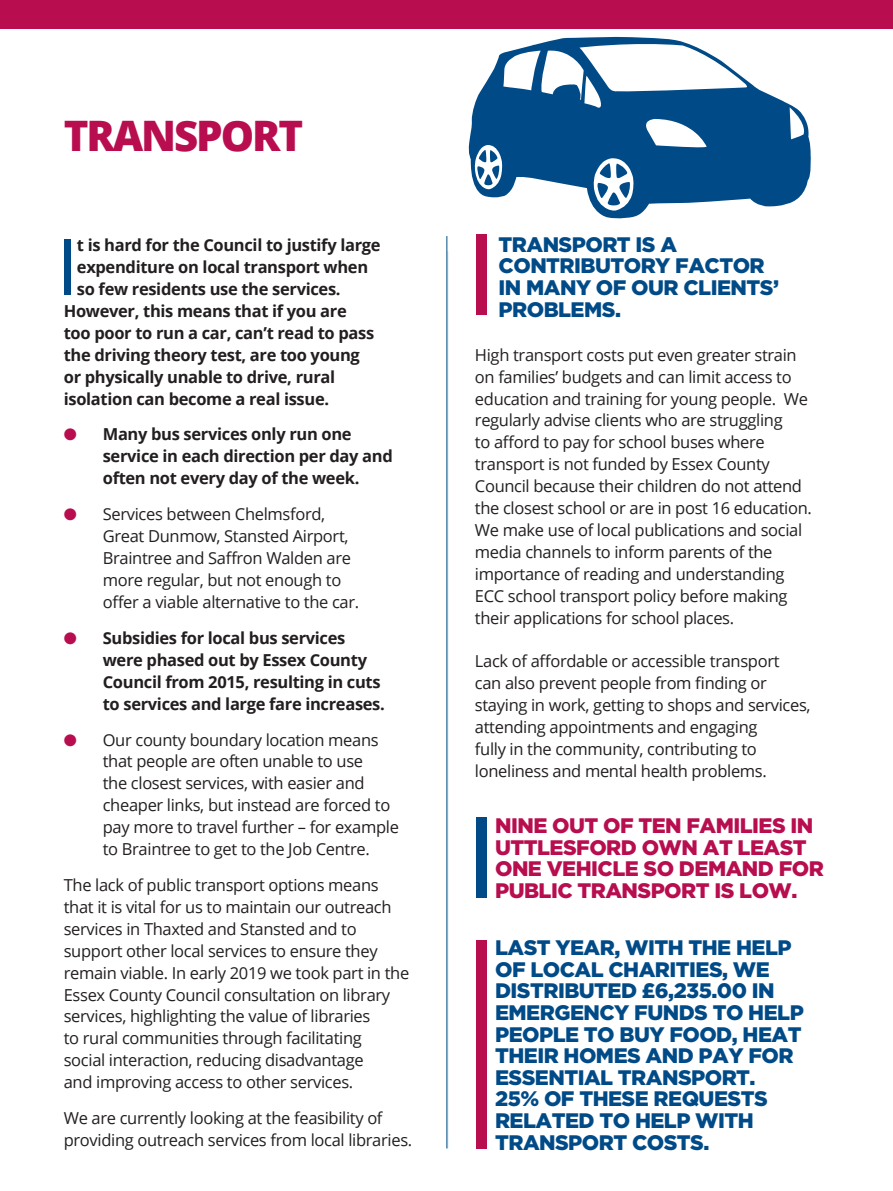
<style>
.page{position:relative;width:893px;height:1191px;background:#fff}
.page>*{position:absolute;margin:0;border:0;box-sizing:border-box;transform-origin:0 0}
._19_BODY{font:77.85px "Open Sans";color:#004b87}
._15HEADS{font:800 42px "Open Sans";letter-spacing:-.05em;color:#b80d4e}
._19_PULL{font:900 21px/21.6px "Gotham";letter-spacing:-.025em;color:#004b87}
._19_PULL-2{font:900 21px/21.6px "Gotham";letter-spacing:-.025em;color:#b80d4e}
._19_BODY-2{font:16.5px/21.9px "Open Sans";letter-spacing:-.02em;color:#231f20}
._19_BODY-3{font:700 16.5px/21.9px "Open Sans";letter-spacing:-.02em;color:#231f20}
.s1{color:#b80d4e}
</style>
<div class="page">
<hr style="left:447px;top:251px;width:1px;height:897px;background:#c8dfe9">
<div style="left:0;top:0;width:893px;height:28px;background:#b80d4e"></div>
<hr style="left:446px;top:236px;width:1px;height:912px;background:#004b87">
<div style="left:476px;top:235px;width:11px;height:80px;background:#b80d4e"></div>
<div style="left:476px;top:818px;width:11px;height:80px;background:#004b87"></div>
<div style="left:476px;top:940px;width:11px;height:208px;background:#b80d4e"></div>
<svg style="left:468px;top:37px;width:343px;height:182px;fill:#004b87"></svg>
<svg style="left:596px;top:163px;width:34px;height:43px"></svg>
<svg style="left:476px;top:150px;width:23px;height:36px"></svg>
<p class="_15HEADS" style="left:64px;top:104px;width:241px">TRANSPORT</p>
<p class="_19_BODY" style="left:57px;top:213px;width:23px">I</p>
<p class="_19_BODY-3" style="left:77px;top:234px;width:305px">t is hard for the Council to justify large</p>
<p class="_19_BODY-3" style="left:77px;top:256px;width:293px">expenditure on local transport when</p>
<p class="_19_BODY-3" style="left:77px;top:278px;width:265px">so few residents use the services.</p>
<p class="_19_BODY-3" style="left:64px;top:299px;width:285px">However, this means that if you are</p>
<p class="_19_BODY-3" style="left:64px;top:321px;width:312px">too poor to run a car, can’t read to pass</p>
<p class="_19_BODY-3" style="left:64px;top:343px;width:298px">the driving theory test, are too young</p>
<p class="_19_BODY-3" style="left:64px;top:365px;width:273px">or physically unable to drive, rural</p>
<p class="_19_BODY-3" style="left:64px;top:387px;width:267px">isolation can become a real issue.</p>
<p class="_19_BODY-3" style="left:103px;top:423px;width:292px;text-indent:-39px"><span class="s1">●</span> Many bus services only run one service in each direction per day and often not every day of the week.</p>
<p class="_19_BODY-2" style="left:103px;top:503px;width:258px;text-indent:-39px"><span class="s1">●</span> Services between Chelmsford, Great Dunmow, Stansted Airport, Braintree and Saffron Walden are more regular, but not enough to offer a viable alternative to the car.</p>
<p class="_19_BODY-3" style="left:103px;top:626px;width:284px;text-indent:-39px"><span class="s1">●</span> Subsidies for local bus services were phased out by Essex County Council from 2015, resulting in cuts to services and large fare increases.</p>
<p class="_19_BODY-2" style="left:103px;top:728px;width:298px;text-indent:-39px"><span class="s1">●</span> Our county boundary location means that people are often unable to use<br>the closest services, with easier and cheaper links, but instead are forced to pay more to travel further – for example to Braintree to get to the Job Centre.</p>
<p class="_19_BODY-2" style="left:64px;top:873px;width:347px">The lack of public transport options means that it is vital for us to maintain our outreach services in Thaxted and Stansted and to support other local services to ensure they remain viable. In early 2019 we took part in the Essex County Council consultation on library services, highlighting the value of libraries<br>to rural communities through facilitating<br>social interaction, reducing disadvantage<br>and improving access to other services.</p>
<p class="_19_BODY-2" style="left:64px;top:1106px;width:350px">We are currently looking at the feasibility of providing outreach services from local libraries.</p>
<p class="_19_PULL" style="left:499px;top:233px;width:282px">TRANSPORT IS A<br>CONTRIBUTORY FACTOR<br>IN MANY OF OUR CLIENTS’<br>PROBLEMS.</p>
<p class="_19_BODY-2" style="left:475px;top:343px;width:338px">High transport costs put even greater strain on families’ budgets and can limit access to education and training for young people. We regularly advise clients who are struggling<br>to afford to pay for school buses where transport is not funded by Essex County Council because their children do not attend the closest school or are in post 16 education.<br>We make use of local publications and social media channels to inform parents of the importance of reading and understanding ECC school transport policy before making their applications for school places.</p>
<p class="_19_BODY-2" style="left:475px;top:650px;width:337px">Lack of affordable or accessible transport<br>can also prevent people from finding or staying in work, getting to shops and services, attending appointments and engaging<br>fully in the community, contributing to loneliness and mental health problems.</p>
<p class="_19_PULL-2" style="left:495px;top:814px;width:330px">NINE OUT OF TEN FAMILIES IN<br>UTTLESFORD OWN AT LEAST<br>ONE VEHICLE SO DEMAND FOR<br>PUBLIC TRANSPORT IS LOW.</p>
<p class="_19_PULL" style="left:495px;top:936px;width:310px">LAST YEAR, WITH THE HELP<br>OF LOCAL CHARITIES, WE<br>DISTRIBUTED £6,235.00 IN<br>EMERGENCY FUNDS TO HELP<br>PEOPLE TO BUY FOOD, HEAT<br>THEIR HOMES AND PAY FOR<br>ESSENTIAL TRANSPORT.<br>25% OF THESE REQUESTS<br>RELATED TO HELP WITH<br>TRANSPORT COSTS.</p>
</div>
